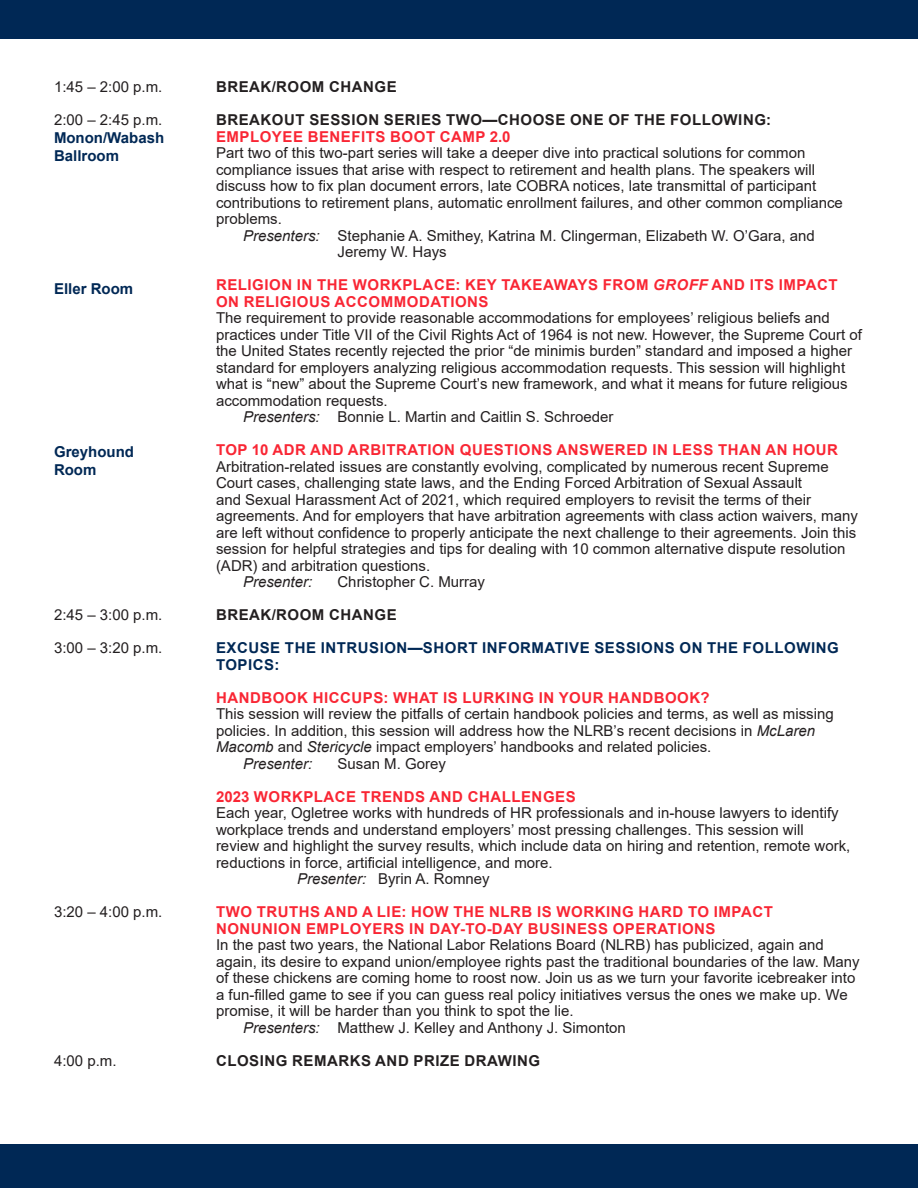
<style>
.page{position:relative;width:918px;height:1188px;background:#fff}
.page>*{position:absolute;margin:0;border:0;box-sizing:border-box;transform-origin:0 0}
.t1{font:15px/16.5px "Arial";color:#231f20}
.t2{font:700 15px "Arial";letter-spacing:.035em;color:#f92634}
.t3{font:700 15px "Arial";letter-spacing:.035em;color:#231f20}
.t4{font:700 15px "Arial";letter-spacing:.035em;color:#002855}
.t5{font:700 15px/18px "Arial";color:#002855}
.t6{font:italic 15px "Arial";color:#231f20}
.s1{font-style:italic}
</style>
<div class="page">
<div style="left:0;top:0;width:918px;height:39px;background:#002855"></div>
<div style="left:0;top:1145px;width:918px;height:43px;background:#002855"></div>
<p class="t1" style="left:54px;top:79px;width:110px">1:45 – 2:00 p.m.</p>
<p class="t3" style="left:216px;top:76px;width:182px">BREAK/ROOM CHANGE</p>
<p class="t1" style="left:54px;top:112px;width:110px">2:00 – 2:45 p.m.</p>
<p class="t3" style="left:216px;top:109px;width:557px">BREAKOUT SESSION SERIES TWO—CHOOSE ONE OF THE FOLLOWING:</p>
<p class="t2" style="left:216px;top:126px;width:296px">EMPLOYEE BENEFITS BOOT CAMP 2.0</p>
<p class="t1" style="left:216px;top:145px;width:628px">Part two of this two-part series will take a deeper dive into practical solutions for common compliance issues that arise with respect to retirement and health plans. The speakers will discuss how to fix plan document errors, late COBRA notices, late transmittal of participant contributions to retirement plans, automatic enrollment failures, and other common compliance problems.</p>
<p class="t1" style="left:243px;top:227px;width:573px"><span class="s1">Presenters:</span> Stephanie A. Smithey, Katrina M. Clingerman, Elizabeth W. O’Gara, and</p>
<p class="t1" style="left:338px;top:244px;width:111px">Jeremy W. Hays</p>
<p class="t2" style="left:216px;top:274px;width:623px">RELIGION IN THE WORKPLACE: KEY TAKEAWAYS FROM <span class="s1">GROFF</span> AND ITS IMPACT</p>
<p class="t2" style="left:216px;top:291px;width:274px">ON RELIGIOUS ACCOMMODATIONS</p>
<p class="t1" style="left:216px;top:310px;width:648px">The requirement to provide reasonable accommodations for employees’ religious beliefs and practices under Title VII of the Civil Rights Act of 1964 is not new. However, the Supreme Court of the United States recently rejected the prior “de minimis burden” standard and imposed a higher standard for employers analyzing religious accommodation requests. This session will highlight what is “new” about the Supreme Court’s new framework, and what it means for future religious accommodation requests.</p>
<p class="t1" style="left:243px;top:409px;width:372px"><span class="s1">Presenters:</span> Bonnie L. Martin and Caitlin S. Schroeder</p>
<p class="t2" style="left:216px;top:439px;width:624px">TOP 10 ADR AND ARBITRATION QUESTIONS ANSWERED IN LESS THAN AN HOUR</p>
<p class="t1" style="left:216px;top:458px;width:643px">Arbitration-related issues are constantly evolving, complicated by numerous recent Supreme Court cases, challenging state laws, and the Ending Forced Arbitration of Sexual Assault<br>and Sexual Harassment Act of 2021, which required employers to revisit the terms of their agreements. And for employers that have arbitration agreements with class action waivers, many are left without confidence to properly anticipate the next challenge to their agreements. Join this session for helpful strategies and tips for dealing with 10 common alternative dispute resolution (ADR) and arbitration questions.</p>
<p class="t6" style="left:243px;top:572px;width:71px">Presenter:</p>
<p class="t1" style="left:338px;top:574px;width:149px">Christopher C. Murray</p>
<p class="t1" style="left:54px;top:607px;width:110px">2:45 – 3:00 p.m.</p>
<p class="t3" style="left:216px;top:604px;width:182px">BREAK/ROOM CHANGE</p>
<p class="t1" style="left:54px;top:640px;width:110px">3:00 – 3:20 p.m.</p>
<p class="t4" style="left:216px;top:637px;width:624px">EXCUSE THE INTRUSION—SHORT INFORMATIVE SESSIONS ON THE FOLLOWING</p>
<p class="t4" style="left:216px;top:654px;width:65px">TOPICS:</p>
<p class="t2" style="left:216px;top:687px;width:495px">HANDBOOK HICCUPS: WHAT IS LURKING IN YOUR HANDBOOK?</p>
<p class="t1" style="left:216px;top:706px;width:619px">This session will review the pitfalls of certain handbook policies and terms, as well as missing policies. In addition, this session will address how the NLRB’s recent decisions in <span class="s1">McLaren<br>Macomb</span> and <span class="s1">Stericycle</span> impact employers’ handbooks and related policies.</p>
<p class="t6" style="left:243px;top:754px;width:71px">Presenter:</p>
<p class="t1" style="left:338px;top:755px;width:110px">Susan M. Gorey</p>
<p class="t2" style="left:216px;top:786px;width:361px">2023 WORKPLACE TRENDS AND CHALLENGES</p>
<p class="t1" style="left:216px;top:805px;width:636px">Each year, Ogletree works with hundreds of HR professionals and in-house lawyers to identify workplace trends and understand employers’ most pressing challenges. This session will review and highlight the survey results, which include data on hiring and retention, remote work, reductions in force, artificial intelligence, and more.</p>
<p class="t1" style="left:297px;top:871px;width:194px"><span class="s1">Presenter:</span> Byrin A. Romney</p>
<p class="t1" style="left:54px;top:904px;width:110px">3:20 – 4:00 p.m.</p>
<p class="t2" style="left:216px;top:901px;width:558px">TWO TRUTHS AND A LIE: HOW THE NLRB IS WORKING HARD TO IMPACT</p>
<p class="t2" style="left:216px;top:918px;width:501px">NONUNION EMPLOYERS IN DAY-TO-DAY BUSINESS OPERATIONS</p>
<p class="t1" style="left:216px;top:937px;width:645px">In the past two years, the National Labor Relations Board (NLRB) has publicized, again and again, its desire to expand union/employee rights past the traditional boundaries of the law. Many of these chickens are coming home to roost now. Join us as we turn your favorite icebreaker into a fun-filled game to see if you can guess real policy initiatives versus the ones we make up. We promise, it will be harder than you think to spot the lie.</p>
<p class="t1" style="left:243px;top:1019px;width:384px"><span class="s1">Presenters:</span> Matthew J. Kelley and Anthony J. Simonton</p>
<p class="t1" style="left:54px;top:1052px;width:64px">4:00 p.m.</p>
<p class="t3" style="left:216px;top:1050px;width:326px">CLOSING REMARKS AND PRIZE DRAWING</p>
<p class="t5" style="left:54px;top:129px;width:112px">Monon/Wabash</p>
<p class="t5" style="left:54px;top:147px;width:67px">Ballroom</p>
<p class="t5" style="left:54px;top:280px;width:81px">Eller Room</p>
<p class="t5" style="left:54px;top:443px;width:82px">Greyhound<br>Room</p>
</div>
